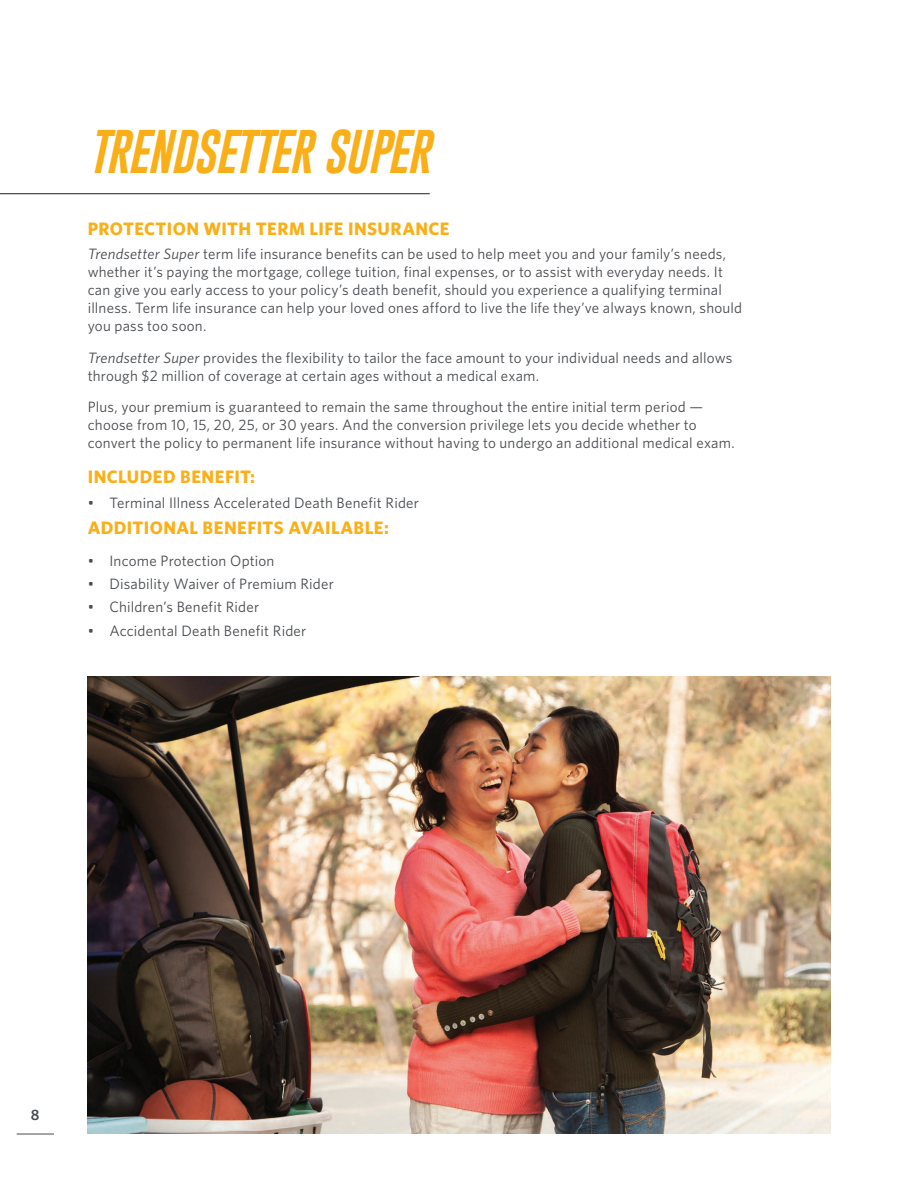
<style>
.page{position:relative;width:918px;height:1188px;background:#fff}
.page>*{position:absolute;margin:0;border:0;box-sizing:border-box;transform-origin:0 0}
.t1{font:italic 45px "Gobold";letter-spacing:-.025em;color:#faaf18}
.t2{font:700 18px "Whitney";letter-spacing:.02em;color:#faaf18}
.t3{font:15px/18px "Whitney";letter-spacing:.015em;color:#474a4e}
.t4{font:600 15px "Whitney";color:#474a4e}
.s1{font-style:italic}
</style>
<div class="page">
<hr style="left:17px;top:1134px;width:37px;height:1px;background:#474a4e">
<hr style="left:0;top:193px;width:430px;height:1px;background:#231f20">
<img style="left:88px;top:676px;width:742px;height:458px">
<h1 class="t1" style="left:88px;top:123px;width:344px">TRENDSETTER SUPER</h1>
<p class="t2" style="left:88px;top:216px;width:363px">PROTECTION WITH TERM LIFE INSURANCE</p>
<p class="t3" style="left:88px;top:245px;width:656px"><span class="s1">Trendsetter Super</span> term life insurance benefits can be used to help meet you and your family’s needs, whether it’s paying the mortgage, college tuition, final expenses, or to assist with everyday needs. It can give you early access to your policy’s death benefit, should you experience a qualifying terminal illness. Term life insurance can help your loved ones afford to live the life they’ve always known, should you pass too soon.</p>
<p class="t3" style="left:88px;top:348px;width:646px"><span class="s1">Trendsetter Super</span> provides the flexibility to tailor the face amount to your individual needs and allows through $2 million of coverage at certain ages without a medical exam.</p>
<p class="t3" style="left:88px;top:398px;width:648px">Plus, your premium is guaranteed to remain the same throughout the entire initial term period — choose from 10, 15, 20, 25, or 30 years. And the conversion privilege lets you decide whether to convert the policy to permanent life insurance without having to undergo an additional medical exam.</p>
<p class="t2" style="left:88px;top:464px;width:169px">INCLUDED BENEFIT:</p>
<p class="t3" style="left:88px;top:493px;width:333px">• Terminal Illness Accelerated Death Benefit Rider</p>
<p class="t2" style="left:88px;top:516px;width:303px">ADDITIONAL BENEFITS AVAILABLE:</p>
<p class="t3" style="left:88px;top:551px;width:188px">• Income Protection Option</p>
<p class="t3" style="left:88px;top:574px;width:248px">• Disability Waiver of Premium Rider</p>
<p class="t3" style="left:88px;top:598px;width:173px">• Children’s Benefit Rider</p>
<p class="t3" style="left:88px;top:621px;width:220px">• Accidental Death Benefit Rider</p>
<p class="t4" style="left:31px;top:1105px;width:10px">8</p>
</div>
